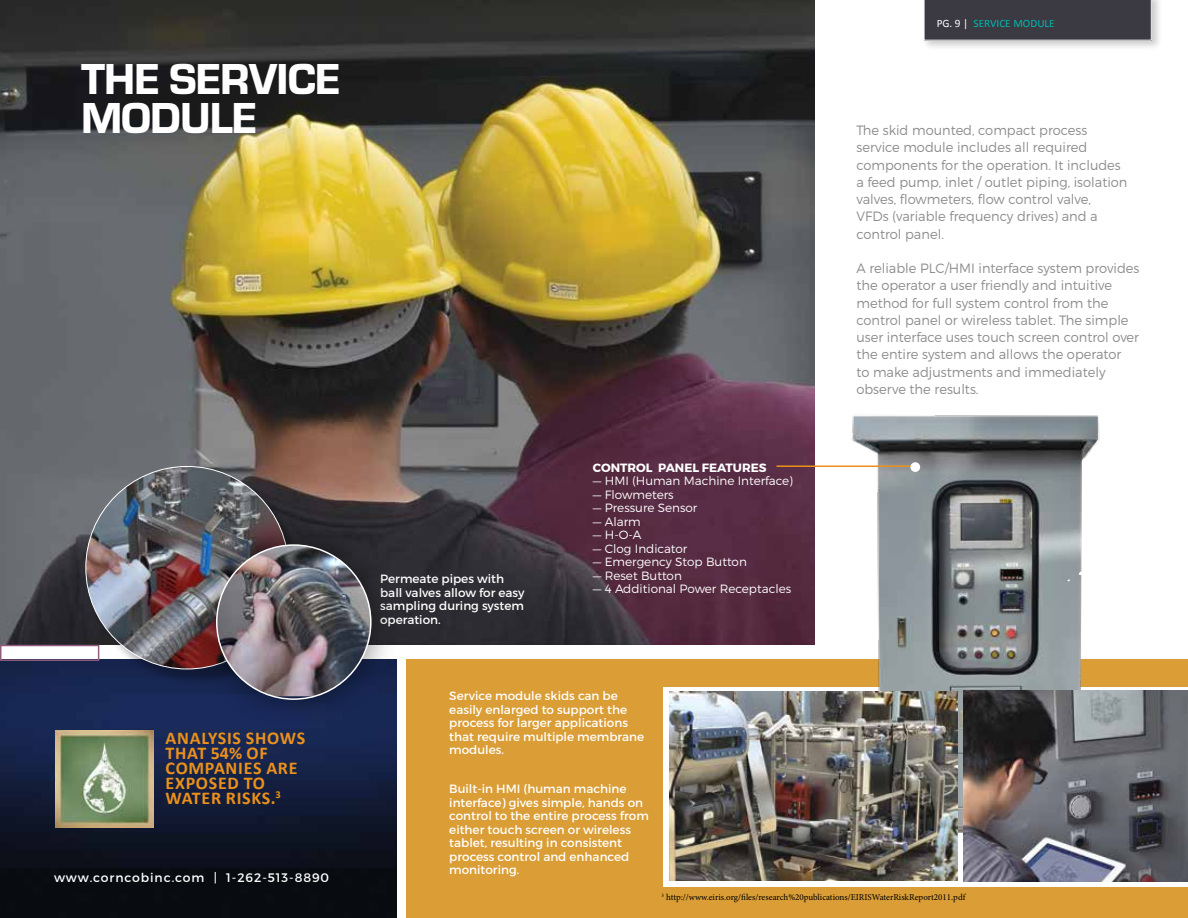
<style>
.page{position:relative;width:1188px;height:918px;background:#fff}
.page>*{position:absolute;margin:0;border:0;box-sizing:border-box;transform-origin:0 0}
.t1{font:45px/39px "Eurostile T Heav";letter-spacing:-.02em;color:#fff}
.t2{font:700 18px/15px "Calibri";letter-spacing:.04em;color:#eb911b}
.t3{font:300 13.5px/17.2px "Montserrat";color:#8c8c8c}
.t4{font:12.3px "Montserrat";letter-spacing:.075em;color:#fff}
.t5{font:12px/13.5px "Montserrat";color:#fff}
.t6{font:300 12px "Montserrat";color:#fff}
.t7{font:700 12px "Montserrat";color:#fff}
.t8{font:11.25px "Calibri";color:#00b9b0}
.t9{font:9px "Minion Pro";color:#000}
.s1{color:#fff}
</style>
<div class="page">
<div style="left:406px;top:660px;width:782px;height:258px;background:#db9e36"></div>
<div style="left:663px;top:687px;width:525px;height:199px;background:#fff"></div>
<img style="left:847px;top:415px;width:260px;height:448px">
<img style="left:0;top:0;width:814px;height:645px">
<img style="left:0;top:661px;width:396px;height:257px">
<img style="left:56px;top:730px;width:98px;height:98px">
<svg style="left:1079px;top:571px;width:5px;height:4px"></svg>
<div style="left:87px;top:468px;width:219px;height:218px;background:#000;opacity:.3"></div>
<img style="left:86px;top:466px;width:202px;height:203px;border-radius:101px">
<div style="left:187px;top:515px;width:215px;height:214px;background:#000;opacity:.5"></div>
<img style="left:217px;top:545px;width:154px;height:151px">
<img style="left:963px;top:690px;width:225px;height:191px">
<img style="left:669px;top:691px;width:288px;height:190px">
<hr style="left:777px;top:465px;width:138px;height:2px;background:#eb911b">
<div style="left:0;top:645px;width:99px;height:16px;border:2px solid #905d7c"></div>
<div style="left:910px;top:462px;width:10px;height:10px;background:#fff;border-radius:50%"></div>
<div style="left:921px;top:0;width:242px;height:52px;background:#000;opacity:.2"></div>
<div style="left:924px;top:0;width:228px;height:40px;background:#3b3942"></div>
<h1 class="t1" style="left:81px;top:59px;width:261px">THE SERVICE<br>MODULE</h1>
<h2 class="t2" style="left:166px;top:730px;width:141px">ANALYSIS SHOWS<br>THAT 54% OF<br>COMPANIES ARE<br>EXPOSED TO<br>WATER RISKS.<sup>3</sup></h2>
<p class="t4" style="left:54px;top:871px;width:277px">www.corncobinc.com | 1-262-513-8890</p>
<p class="t8" style="left:937px;top:16px;width:120px"><span class="s1">PG. 9 |</span> SERVICE MODULE</p>
<p class="t5" style="left:380px;top:572px;width:146px">Permeate pipes with ball valves allow for easy sampling during system operation.</p>
<p class="t7" style="left:593px;top:460px;width:175px">CONTROL PANEL FEATURES</p>
<p class="t6" style="left:593px;top:474px;width:202px">— HMI (Human Machine Interface)</p>
<p class="t6" style="left:593px;top:487px;width:82px">— Flowmeters</p>
<p class="t6" style="left:593px;top:501px;width:106px">— Pressure Sensor</p>
<p class="t6" style="left:593px;top:514px;width:49px">— Alarm</p>
<p class="t6" style="left:593px;top:528px;width:50px">— H-O-A</p>
<p class="t6" style="left:593px;top:541px;width:96px">— Clog Indicator</p>
<p class="t6" style="left:593px;top:555px;width:156px">— Emergency Stop Button</p>
<p class="t6" style="left:593px;top:568px;width:91px">— Reset Button</p>
<p class="t6" style="left:593px;top:582px;width:200px">— 4 Additional Power Receptacles</p>
<p class="t5" style="left:449px;top:689px;width:196px">Service module skids can be easily enlarged to support the process for larger applications that require multiple membrane modules.</p>
<p class="t5" style="left:449px;top:782px;width:201px">Built-in HMI (human machine interface) gives simple, hands on control to the entire process from either touch screen or wireless tablet, resulting in consistent process control and enhanced monitoring.</p>
<p class="t3" style="left:856px;top:121px;width:273px">The skid mounted, compact process service module includes all required components for the operation. It includes a feed pump, inlet / outlet piping, isolation valves, flowmeters, flow control valve,<br>VFDs (variable frequency drives) and a control panel.</p>
<p class="t3" style="left:856px;top:259px;width:285px">A reliable PLC/HMI interface system provides the operator a user friendly and intuitive method for full system control from the control panel or wireless tablet. The simple user interface uses touch screen control over the entire system and allows the operator<br>to make adjustments and immediately observe the results.</p>
<p class="t9" style="left:662px;top:891px;width:306px"><sup>3</sup> http://www.eiris.org/files/research%20publications/EIRISWaterRiskReport2011.pdf</p>
</div>
